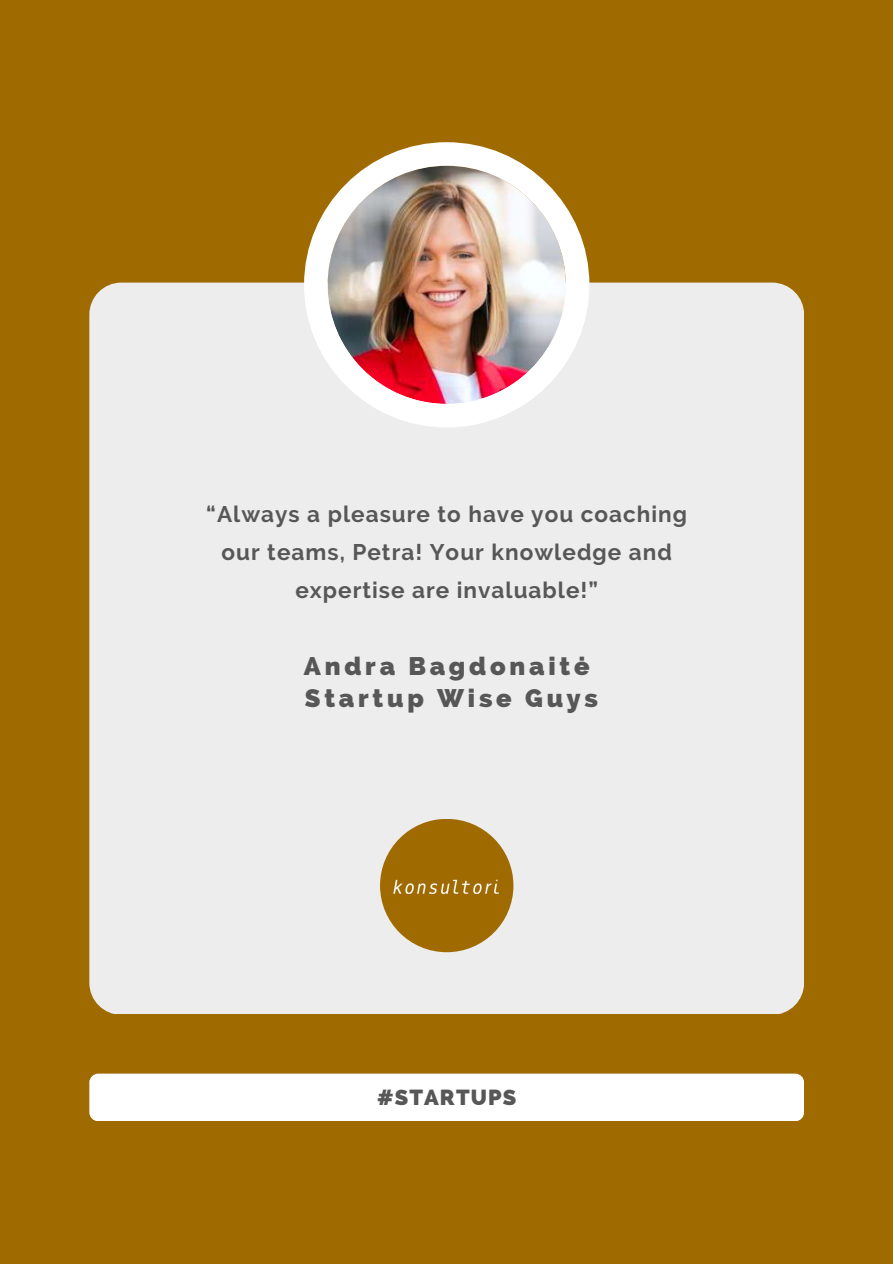
<style>
.page{position:relative;width:893px;height:1264px;background:#fff}
.page>*{position:absolute;margin:0;border:0;box-sizing:border-box;transform-origin:0 0}
.t1{font:800 25.5px/31.5px "Raleway";letter-spacing:.15em;color:#575757}
.t2{font:700 22.5px/38.2px "Raleway";letter-spacing:.045em;color:#575757;text-align:center}
.t3{font:800 21.9px "Raleway";letter-spacing:.05em;color:#575757}
</style>
<div class="page">
<div style="left:0;top:0;width:892px;height:1263px;background:#9f6a00"></div>
<div style="left:89px;top:282px;width:715px;height:732px;background:#ededed;border-radius:32px"></div>
<img style="left:304px;top:142px;width:285px;height:285px">
<div style="left:380px;top:818px;width:133px;height:134px;background:#9f6a00;border-radius:50%"></div>
<img style="left:393px;top:879px;width:106px;height:14px">
<div style="left:89px;top:1073px;width:715px;height:48px;background:#fff;border-radius:9px"></div>
<p class="t2" style="left:206px;top:494px;width:482px">“Always a pleasure to have you coaching our teams, Petra! Your knowledge and expertise are invaluable!”</p>
<p class="t1" style="left:304px;top:650px;width:296px">Andra Bagdonaitė<br>Startup Wise Guys</p>
<p class="t3" style="left:377px;top:1084px;width:141px">#STARTUPS</p>
</div>
